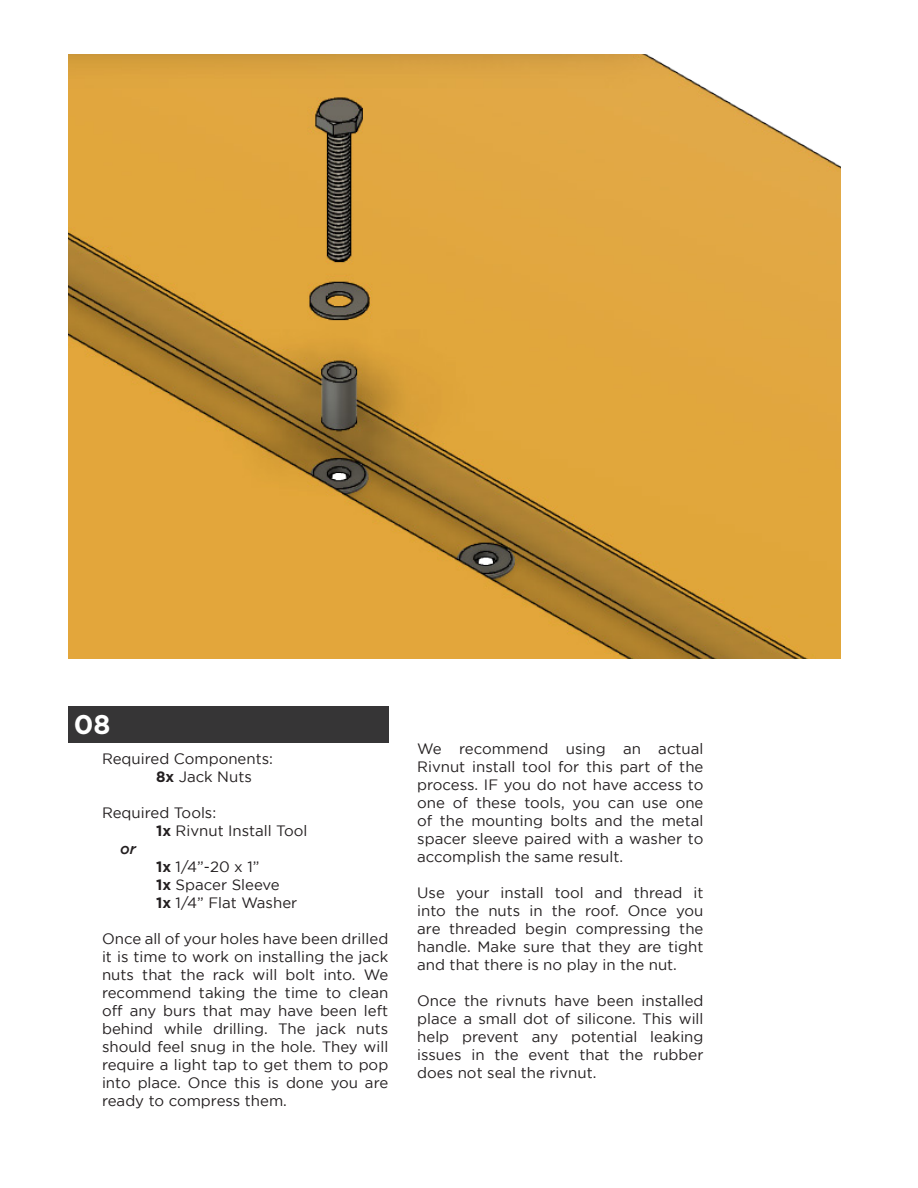
<style>
.page{position:relative;width:918px;height:1188px;background:#fff}
.page>*{position:absolute;margin:0;border:0;box-sizing:border-box;transform-origin:0 0}
.t1{font:700 27px "Gotham";color:#fff}
.t2{font:15px/18px "Gotham";color:#231f20;text-align:justify}
.t3{font:italic 500 15px "Gotham";color:#231f20}
.s1{font-weight:700}
</style>
<div class="page">
<img style="left:68px;top:54px;width:772px;height:605px">
<div style="left:68px;top:706px;width:320px;height:37px;background:#363536"></div>
<p class="t1" style="left:74px;top:709px;width:38px">08</p>
<p class="t2" style="left:102px;top:750px;width:173px">Required Components:</p>
<p class="t2" style="left:156px;top:768px;width:97px"><span class="s1">8x</span> Jack Nuts</p>
<p class="t2" style="left:102px;top:804px;width:116px">Required Tools:</p>
<p class="t2" style="left:156px;top:822px;width:153px"><span class="s1">1x</span> Rivnut Install Tool</p>
<p class="t3" style="left:120px;top:840px;width:17px">or</p>
<p class="t2" style="left:156px;top:858px;width:105px"><span class="s1">1x</span> 1/4”-20 x 1”</p>
<p class="t2" style="left:156px;top:876px;width:125px"><span class="s1">1x</span> Spacer Sleeve</p>
<p class="t2" style="left:156px;top:894px;width:143px"><span class="s1">1x</span> 1/4” Flat Washer</p>
<p class="t2" style="left:102px;top:930px;width:288px">Once all of your holes have been drilled it is time to work on installing the jack nuts that the rack will bolt into. We recommend taking the time to clean off any burs that may have been left behind while drilling. The jack nuts should feel snug in the hole. They will require a light tap to get them to pop into place. Once this is done you are ready to compress them.</p>
<p class="t2" style="left:417px;top:739px;width:288px">We recommend using an actual Rivnut install tool for this part of the process. IF you do not have access to one of these tools, you can use one of the mounting bolts and the metal spacer sleeve paired with a washer to accomplish the same result.</p>
<p class="t2" style="left:417px;top:883px;width:288px">Use your install tool and thread it into the nuts in the roof. Once you are threaded begin compressing the handle. Make sure that they are tight and that there is no play in the nut.</p>
<p class="t2" style="left:417px;top:991px;width:288px">Once the rivnuts have been installed place a small dot of silicone. This will help prevent any potential leaking issues in the event that the rubber does not seal the rivnut.</p>
</div>
